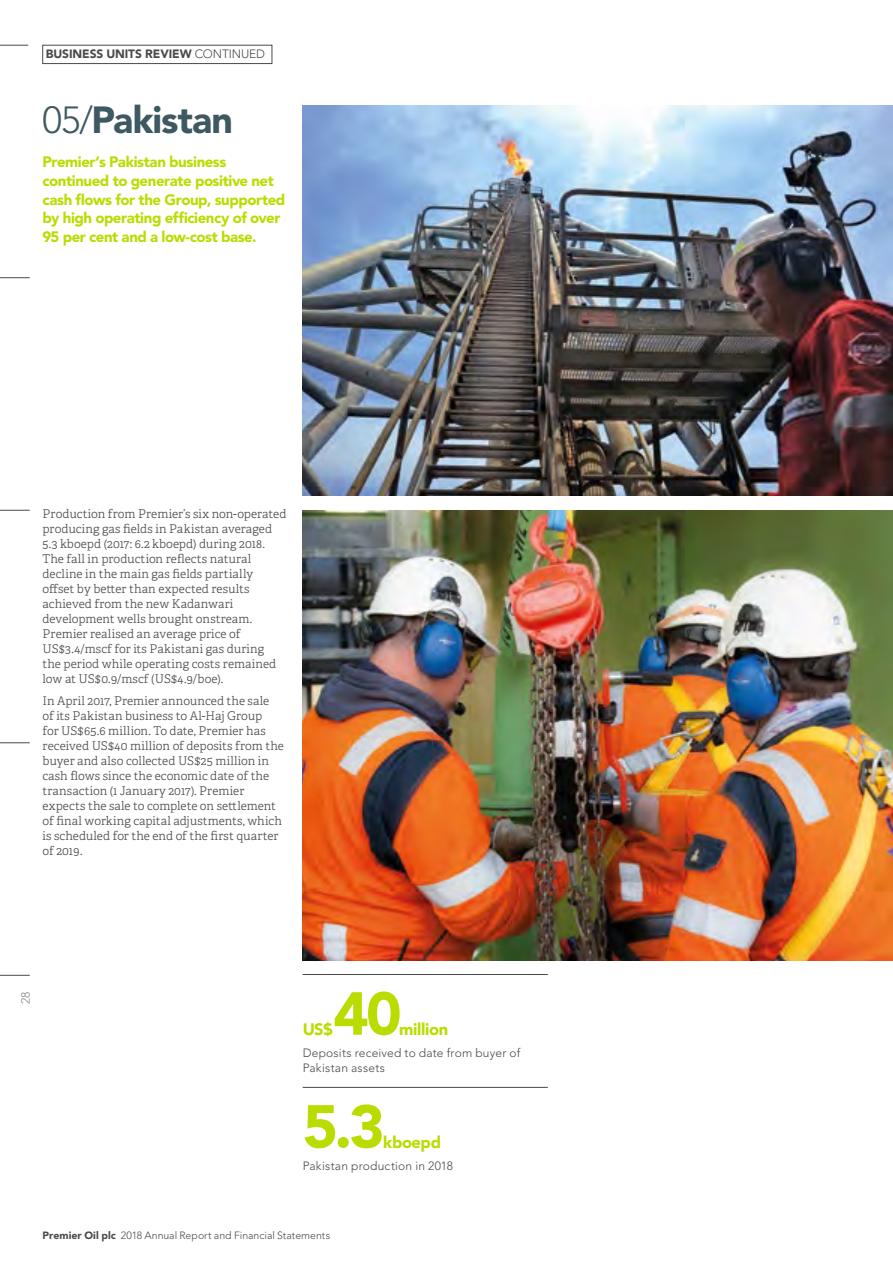
<style>
.page{position:relative;width:893px;height:1263px;background:#fff}
.page>*{position:absolute;margin:0;border:0;box-sizing:border-box;transform-origin:0 0}
.t1{font:900 60px "Avenir LT Std";color:#bbdc00}
.t2{font:900 37.5px "Avenir LT Std";letter-spacing:-.025em;color:#3e5962}
.t3{font:900 16.5px "Avenir LT Std";letter-spacing:-.025em;color:#bbdc00}
.t4{font:900 15px/18.8px "Avenir LT Std";letter-spacing:-.03em;color:#bbdc00}
.t5{font:300 12px/15px "Adelle";letter-spacing:.005em;color:#4a4a49}
.t6{font:300 12px/15px "Avenir LT Std";letter-spacing:.02em;color:#4a4a49}
.t7{font:900 12px "Avenir LT Std";letter-spacing:-.005em;color:#4a4a49}
.t8{font:300 12px "Avenir LT Std";color:#878787}
.t9{font:300 10.5px "Avenir LT Std";color:#4a4a49}
.s1{font-weight:300}
.s2{font-weight:900}
</style>
<div class="page">
<img style="left:303px;top:105px;width:590px;height:390px">
<img style="left:303px;top:510px;width:590px;height:450px">
<hr style="left:303px;top:974px;width:245px;height:1px;background:#4a4a49">
<hr style="left:303px;top:1087px;width:245px;height:1px;background:#4a4a49">
<div style="left:43px;top:45px;width:229px;height:19px;border:1px solid #4a4a49"></div>
<hr style="left:0;top:510px;width:30px;height:1px;background:#4a4a49">
<hr style="left:0;top:742px;width:30px;height:1px;background:#4a4a49">
<hr style="left:0;top:975px;width:30px;height:1px;background:#4a4a49">
<hr style="left:0;top:277px;width:30px;height:1px;background:#4a4a49">
<svg style="left:0;top:45px;width:28px;height:1px"></svg>
<p class="t7" style="left:46px;top:47px;width:221px">BUSINESS UNITS REVIEW <span class="s1">CONTINUED</span></p>
<h2 class="t2" style="left:43px;top:98px;width:192px"><span class="s1">05/</span>Pakistan</h2>
<p class="t4" style="left:43px;top:152px;width:244px">Premier’s Pakistan business continued to generate positive net cash flows for the Group, supported by high operating efficiency of over 95 per cent and a low-cost base.</p>
<p class="t5" style="left:43px;top:506px;width:245px">Production from Premier’s six non-operated producing gas fields in Pakistan averaged 5.3 kboepd (2017: 6.2 kboepd) during 2018.<br>The fall in production reflects natural decline in the main gas fields partially offset by better than expected results achieved from the new Kadanwari development wells brought onstream.<br>Premier realised an average price of US$3.4/mscf for its Pakistani gas during<br>the period while operating costs remained low at US$0.9/mscf (US$4.9/boe).</p>
<p class="t5" style="left:43px;top:693px;width:243px">In April 2017, Premier announced the sale<br>of its Pakistan business to Al-Haj Group<br>for US$65.6 million. To date, Premier has received US$40 million of deposits from the buyer and also collected US$25 million in cash flows since the economic date of the transaction (1 January 2017). Premier expects the sale to complete on settlement of final working capital adjustments, which is scheduled for the end of the first quarter of 2019.</p>
<p class="t8" style="left:19px;top:1004px;width:14px;rotate:-90deg">28</p>
<h1 class="t1" style="left:333px;top:977px;width:70px">40</h1>
<h3 class="t3" style="left:303px;top:1019px;width:32px">US$</h3>
<h3 class="t3" style="left:399px;top:1019px;width:51px">million</h3>
<p class="t6" style="left:303px;top:1045px;width:219px">Deposits received to date from buyer of<br>Pakistan assets</p>
<h1 class="t1" style="left:303px;top:1090px;width:84px">5.3</h1>
<h3 class="t3" style="left:383px;top:1132px;width:59px">kboepd</h3>
<p class="t6" style="left:303px;top:1158px;width:152px">Pakistan production in 2018</p>
<p class="t9" style="left:43px;top:1229px;width:289px"><span class="s2">Premier Oil plc</span> 2018 Annual Report and Financial Statements</p>
</div>
